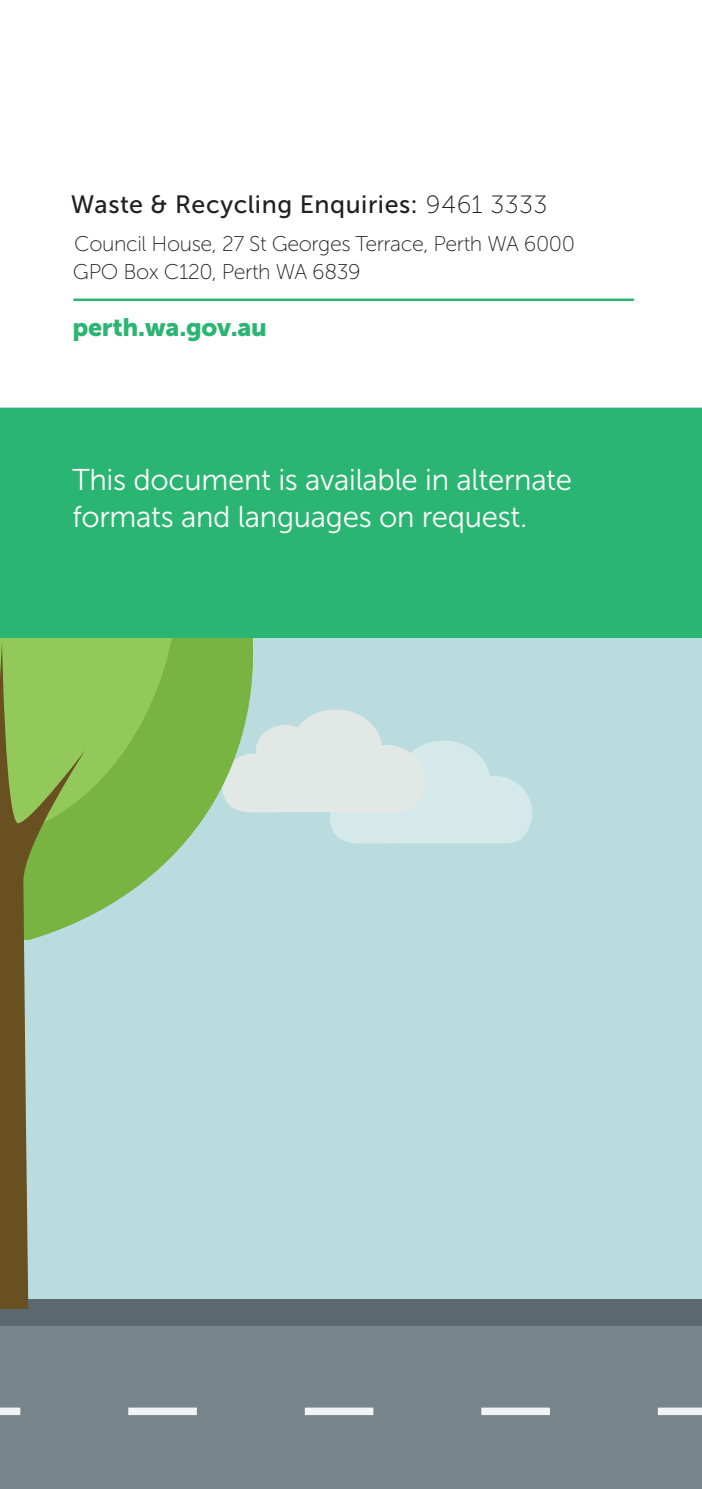
<style>
.page{position:relative;width:702px;height:1489px;background:#fff}
.page>*{position:absolute;margin:0;border:0;box-sizing:border-box;transform-origin:0 0}
.Dates{font:30px/36px "Museo Sans 300";letter-spacing:-.01em;color:#fff}
.BODY{font:25px "Museo Sans 500";letter-spacing:.02em;color:#231f20}
.t1{font:25px "Museo Sans 900";letter-spacing:-.01em;color:#2bb572}
.t2{font:21.25px "Museo Sans 100";letter-spacing:-.02em;color:#231f20}
.s1{font-family:"Museo Sans 100"}
</style>
<div class="page">
<div style="left:0;top:407px;width:702px;height:1081px;background:#bbdcdf"></div>
<svg style="left:262px;top:709px;width:270px;height:135px"></svg>
<div style="left:0;top:1306px;width:702px;height:182px;background:#78848b"></div>
<div style="left:0;top:1299px;width:702px;height:26px;background:#5c686f"></div>
<svg style="left:0;top:1407px;width:702px;height:7px"></svg>
<hr style="left:74px;top:298px;width:559px;height:3px;background:#2bb572">
<svg style="left:0;top:637px;width:262px;height:281px;fill:#79b342"></svg>
<svg style="left:0;top:642px;width:86px;height:666px"></svg>
<div style="left:0;top:407px;width:702px;height:230px;background:#2bb572"></div>
<p class="BODY" style="left:71px;top:191px;width:478px">Waste &amp; Recycling Enquiries: <span class="s1">9461 3333</span></p>
<p class="t2" style="left:74px;top:233px;width:502px">Council House, 27 St Georges Terrace, Perth WA 6000</p>
<p class="t2" style="left:73px;top:260px;width:289px">GPO Box C120, Perth WA 6839</p>
<p class="t1" style="left:72px;top:313px;width:196px">perth.wa.gov.au</p>
<p class="Dates" style="left:72px;top:462px;width:501px">This document is available in alternate formats and languages on request.</p>
</div>
